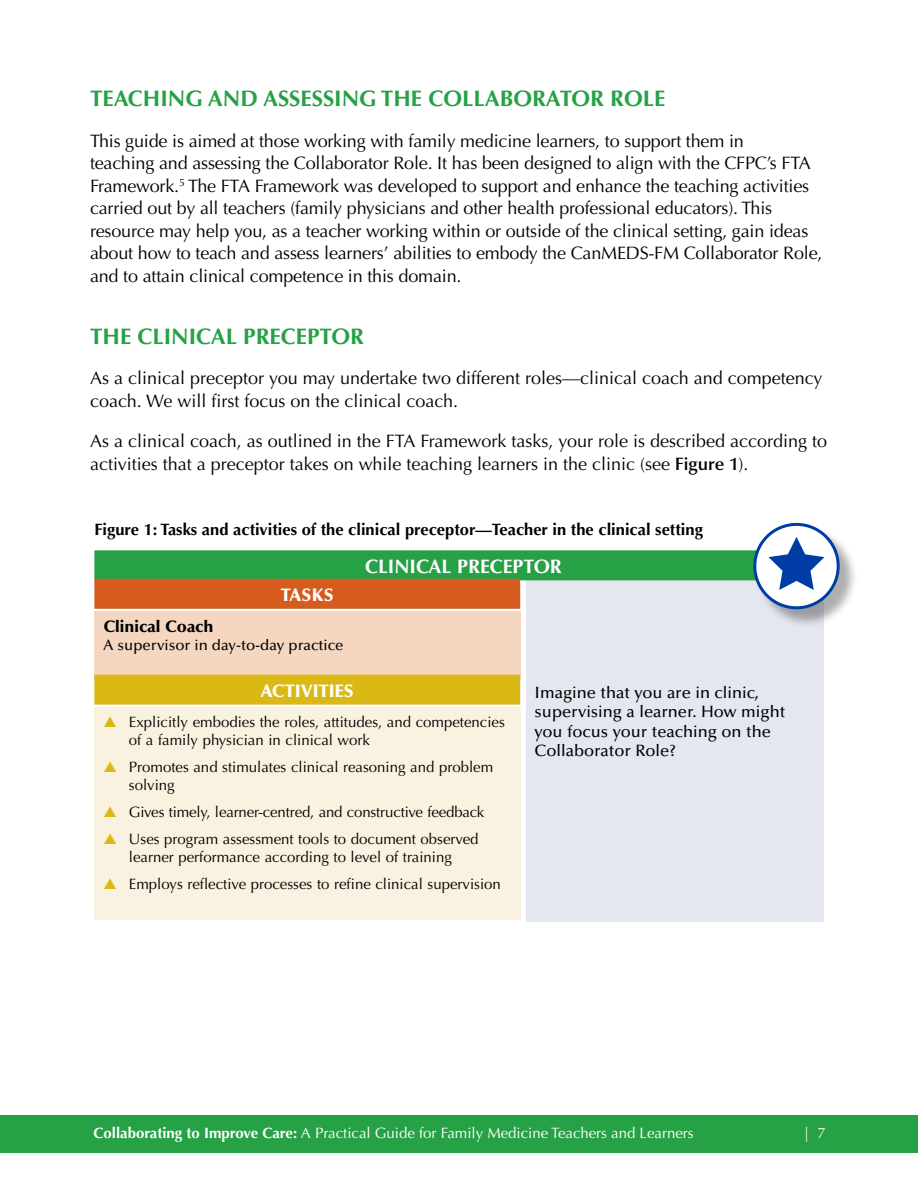
<style>
.page{position:relative;width:918px;height:1188px;background:#fff}
.page>*{position:absolute;margin:0;border:0;box-sizing:border-box;transform-origin:0 0}
.t1{font:700 22.5px "Optima";color:#26a146}
.t2{font:700 19.5px "Optima";color:#fff}
.t3{font:18px/22.5px "Optima";letter-spacing:-.01em;color:#000}
.t4{font:900 18px "Optima";color:#fff}
.t5{font:500 16.5px/19.5px "Optima";color:#000}
.t6{font:700 16.5px "Optima";color:#000}
.t7{font:900 16.5px "Optima";color:#000}
.t8{font:15px/18px "Optima";color:#000}
.t9{font:15px "Optima";color:#fff}
.t10{font:500 15px "Optima";color:#000}
.s1{font-weight:600}
.s2{color:#dbb915}
.s3{font-weight:700}
</style>
<div class="page">
<div style="left:0;top:1115px;width:918px;height:38px;background:#26a146"></div>
<div style="left:94px;top:611px;width:427px;height:69px;background:#f5d6c1"></div>
<div style="left:526px;top:580px;width:298px;height:342px;background:#e4e7ef"></div>
<div style="left:94px;top:707px;width:427px;height:213px;background:#f9f2e0"></div>
<div style="left:94px;top:550px;width:730px;height:30px;background:#26a146"></div>
<div style="left:94px;top:675px;width:426px;height:30px;background:#dbb915"></div>
<div style="left:94px;top:579px;width:426px;height:30px;background:#d55c1e"></div>
<div style="left:756px;top:525px;width:102px;height:104px;background:#000;opacity:.32"></div>
<div style="left:755px;top:524px;width:83px;height:84px;background:#fff;border-radius:50%"></div>
<div style="left:753px;top:523px;width:87px;height:86px;border:3px solid #003ca6;border-radius:50%"></div>
<svg style="left:769px;top:537px;width:55px;height:53px"></svg>
<p class="t1" style="left:90px;top:86px;width:185px">Teaching and assessi</p>
<p class="t1" style="left:342px;top:86px;width:312px">ng the Collaborator Role</p>
<p class="t3" style="left:90px;top:130px;width:734px">This guide is aimed at those working with family medicine learners, to support them in<br>teaching and assessing the Collaborator Role. It has been designed to align with the CFPC’s FTA Framework.<sup>5</sup> The FTA Framework was developed to support and enhance the teaching activities carried out by all teachers (family physicians and other health professional educators). This resource may help you, as a teacher working within or outside of the clinical setting, gain ideas about how to teach and assess learners’ abilities to embody the CanMEDS-FM Collaborator Role, and to attain clinical competence in this domain.</p>
<p class="t1" style="left:90px;top:323px;width:112px">The clinical</p>
<p class="t1" style="left:243px;top:323px;width:14px">precept</p>
<p class="t1" style="left:331px;top:323px;width:29px">or</p>
<p class="t3" style="left:90px;top:367px;width:734px">As a clinical preceptor you may undertake two different roles—clinical coach and competency coach. We will first focus on the clinical coach.</p>
<p class="t3" style="left:90px;top:430px;width:739px">As a clinical coach, as outlined in the FTA Framework tasks, your role is described according to activities that a preceptor takes on while teaching learners in the clinic (see <span class="s1">Figure 1</span>).</p>
<p class="t6" style="left:95px;top:520px;width:610px">Figure 1: Tasks and activities of the clinical preceptor—Teacher in the clinical setting</p>
<p class="t4" style="left:281px;top:585px;width:52px">Tas ks</p>
<p class="t7" style="left:103px;top:617px;width:112px">Clinical Coach</p>
<p class="t10" style="left:103px;top:637px;width:242px">A supervisor in day-to-day practice</p>
<p class="t2" style="left:365px;top:555px;width:56px">Clinical</p>
<p class="t2" style="left:457px;top:555px;width:12px">precept</p>
<p class="t2" style="left:534px;top:555px;width:25px">or</p>
<p class="t4" style="left:261px;top:680px;width:95px">ACTIVITIES</p>
<p class="t8" style="left:129px;top:713px;width:378px;text-indent:-26px"><span class="s2">▲</span> Explicitly embodies the roles, attitudes, and competencies of a family physician in clinical work</p>
<p class="t8" style="left:129px;top:758px;width:366px;text-indent:-26px"><span class="s2">▲</span> Promotes and stimulates clinical reasoning and problem solving</p>
<p class="t8" style="left:103px;top:803px;width:383px"><span class="s2">▲</span> Gives timely, learner-centred, and constructive feedback</p>
<p class="t8" style="left:103px;top:830px;width:377px;text-align:center"><span class="s2">▲</span> Uses program assessment tools to document observed learner performance according to level of training</p>
<p class="t8" style="left:103px;top:875px;width:399px"><span class="s2">▲</span> Employs reflective processes to refine clinical supervision</p>
<p class="t5" style="left:535px;top:683px;width:252px">Imagine that you are in clinic, supervising a learner. How might you focus your teaching on the<br>Collaborator Role?</p>
<p class="t9" style="left:94px;top:1124px;width:602px"><span class="s3">Collaborating to Improve Care:</span> A Practical Guide for Family Medicine Teachers and Learners</p>
<p class="t9" style="left:804px;top:1124px;width:23px">| 7</p>
</div>
